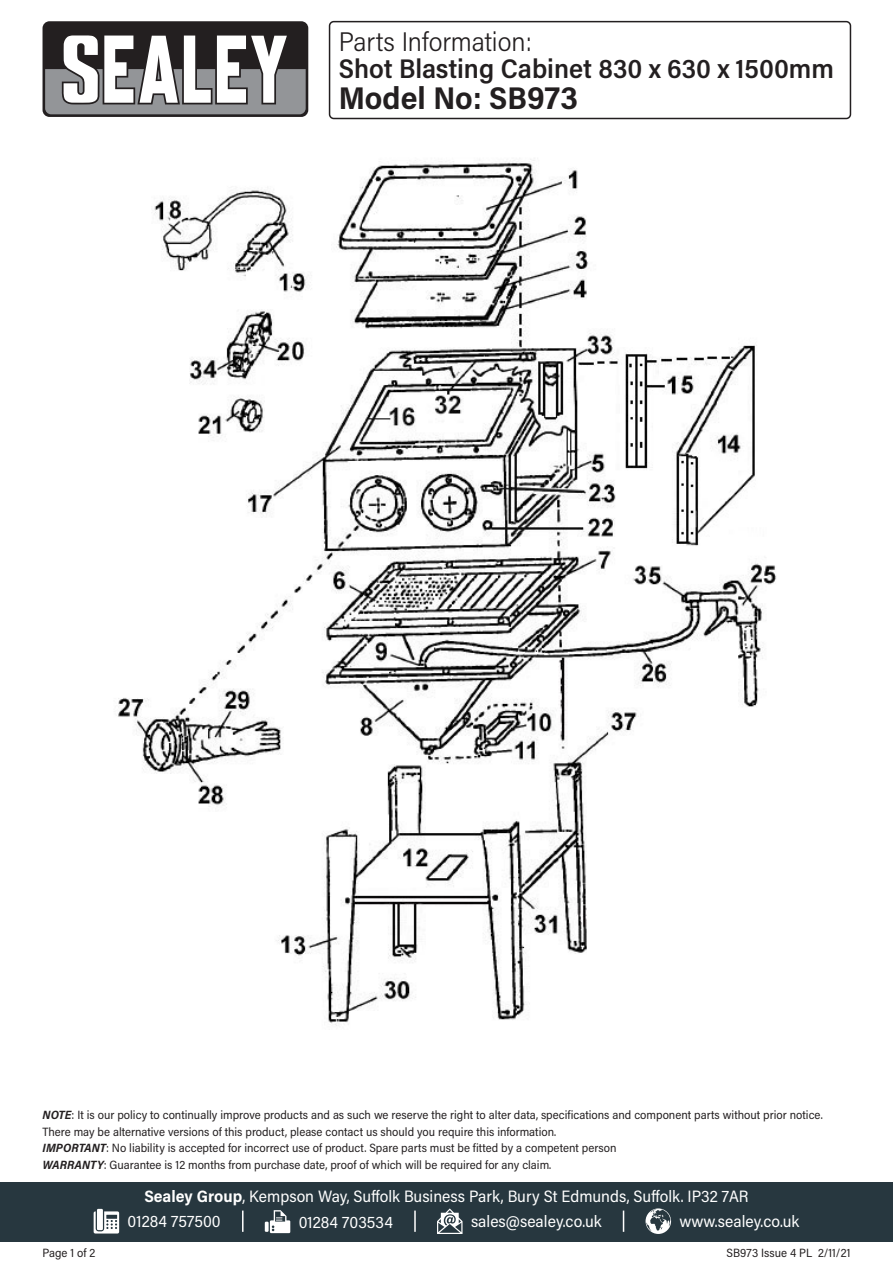
<style>
.page{position:relative;width:893px;height:1263px;background:#fff}
.page>*{position:absolute;margin:0;border:0;box-sizing:border-box;transform-origin:0 0}
.Model_Number{font:700 31.5px "Acumin Pro Semi Cond";color:#231f20}
.Product_Description{font:600 27px "Acumin Pro Semi Cond";color:#231f20}
.Parts_Information{font:300 27px "Acumin Pro Semi Cond";color:#231f20}
.Address{font:16.5px "Acumin Pro Semi Cond";color:#fff}
.Contact_Info{font:16.5px "Acumin Pro Semi Cond";color:#fff}
.Disclaimer{font:12px/16.5px "Acumin Pro Semi Cond";color:#231f20}
.Document_Info{font:12px "Acumin Pro Semi Cond";color:#231f20}
.s1{font-weight:700;font-style:italic}
.s2{font-weight:700}
</style>
<div class="page">
<div style="left:43px;top:21px;width:265px;height:96px;background:#231f20;border-radius:7px"></div>
<svg style="left:45px;top:35px;width:261px;height:79px"></svg>
<div style="left:0;top:1182px;width:893px;height:60px;background:#27373f"></div>
<svg style="left:94px;top:1211px;width:25px;height:22px"></svg>
<div style="left:97px;top:1209px;width:6px;height:21px;background:#fff"></div>
<svg style="left:265px;top:1222px;width:4px;height:10px"></svg>
<svg style="left:270px;top:1210px;width:20px;height:23px"></svg>
<svg style="left:437px;top:1208px;width:25px;height:26px"></svg>
<svg style="left:645px;top:1208px;width:26px;height:26px"></svg>
<hr style="left:242px;top:1210px;width:2px;height:22px;background:#fff">
<svg style="left:623px;top:1210px;width:1px;height:22px"></svg>
<hr style="left:414px;top:1210px;width:2px;height:22px;background:#fff">
<div style="left:329px;top:21px;width:522px;height:98px;border:2px solid #231f20;border-radius:4px"></div>
<img style="left:118px;top:159px;width:659px;height:867px">
<p class="Parts_Information" style="left:339px;top:23px;width:195px">Parts Information:</p>
<p class="Product_Description" style="left:339px;top:49px;width:497px">Shot Blasting Cabinet 830 x 630 x 1500mm</p>
<p class="Model_Number" style="left:339px;top:76px;width:241px">Model No: SB973</p>
<p class="Disclaimer" style="left:43px;top:1106px;width:782px"><span class="s1">NOTE</span>: It is our policy to continually improve products and as such we reserve the right to alter data, specifications and component parts without prior notice.<br>There may be alternative versions of this product, please contact us should you require this information.</p>
<p class="Disclaimer" style="left:43px;top:1139px;width:575px"><span class="s1">IMPORTANT</span>: No liability is accepted for incorrect use of product. Spare parts must be fitted by a competent person</p>
<p class="Disclaimer" style="left:43px;top:1156px;width:510px"><span class="s1">WARRANTY</span>: Guarantee is 12 months from purchase date, proof of which will be required for any claim.</p>
<p class="Document_Info" style="left:43px;top:1244px;width:54px">Page 1 of 2</p>
<p class="Address" style="left:144px;top:1185px;width:606px"><span class="s2">Sealey Group</span>, Kempson Way, Suffolk Business Park, Bury St Edmunds, Suffolk. IP32 7AR</p>
<p class="Contact_Info" style="left:128px;top:1210px;width:95px">01284 757500</p>
<p class="Contact_Info" style="left:299px;top:1210px;width:96px">01284 703534</p>
<p class="Contact_Info" style="left:471px;top:1210px;width:132px">sales@sealey.co.uk</p>
<p class="Contact_Info" style="left:680px;top:1210px;width:121px">www.sealey.co.uk</p>
<p class="Document_Info" style="left:727px;top:1244px;width:125px">SB973 Issue 4 PL 2/11/21</p>
</div>
